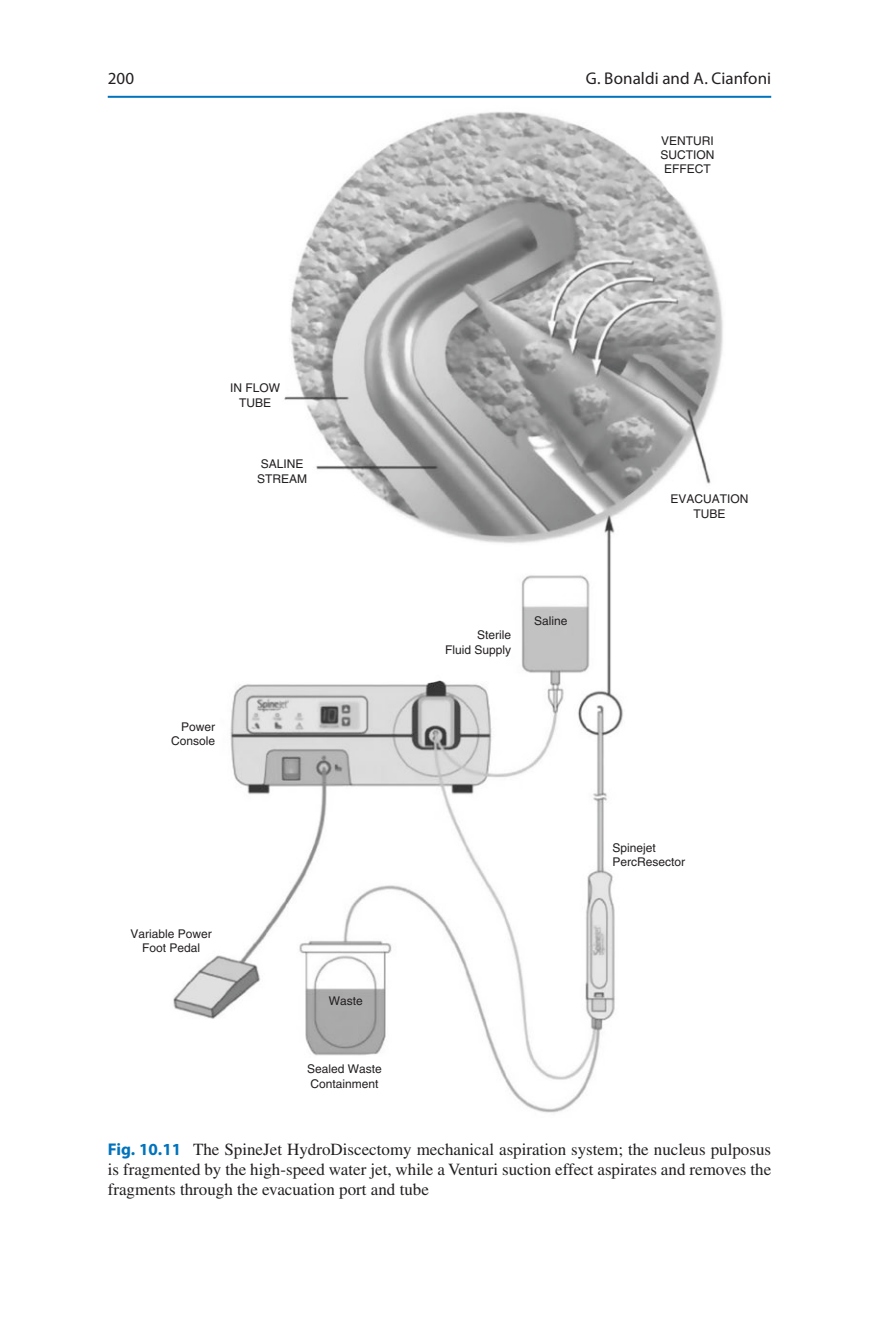
<style>
.page{position:relative;width:879px;height:1333px;background:#fff}
.page>*{position:absolute;margin:0;border:0;box-sizing:border-box;transform-origin:0 0}
.t1{font:17px/20px "Times LT Std";color:#231f20;text-align:justify}
.t2{font:17px "Myriad Pro Regular 2";letter-spacing:.005em;color:#231f20}
.t3{font:17px "Myriad Pro";color:#231f20}
.t4{font:12px/14.4px "Helvetica 4";color:#231f20;text-align:center}
.s1{font-family:"Myriad Pro";font-weight:700;color:#0073bc}
</style>
<div class="page">
<img style="left:173px;top:112px;width:550px;height:1001px">
<hr style="left:108px;top:96px;width:663px;height:2px;background:#0073bc">
<p class="t3" style="left:108px;top:68px;width:28px">200</p>
<p class="t2" style="left:586px;top:68px;width:187px">G. Bonaldi and A. Cianfoni</p>
<p class="t4" style="left:660px;top:133px;width:55px">VENTURI<br>SUCTION<br>EFFECT</p>
<p class="t4" style="left:230px;top:381px;width:52px">IN FLOW<br>TUBE</p>
<p class="t4" style="left:257px;top:457px;width:52px">SALINE<br>STREAM</p>
<p class="t4" style="left:171px;top:719px;width:46px;text-align:right">Power<br>Console</p>
<p class="t4" style="left:130px;top:926px;width:83px">Variable Power<br>Foot Pedal</p>
<p class="t4" style="left:329px;top:993px;width:36px">Waste</p>
<p class="t4" style="left:307px;top:1061px;width:76px;text-align:left">Sealed Waste<br>Containment</p>
<p class="t4" style="left:445px;top:628px;width:68px;text-align:right">Sterile<br>Fluid Supply</p>
<p class="t4" style="left:534px;top:613px;width:35px">Saline</p>
<p class="t4" style="left:670px;top:491px;width:80px">EVACUATION<br>TUBE</p>
<p class="t4" style="left:612px;top:840px;width:74px;text-align:left">Spinejet<br>PercResector</p>
<p class="t1" style="left:108px;top:1138px;width:665px"><span class="s1">Fig. 10.11</span> The SpineJet HydroDiscectomy mechanical aspiration system; the nucleus pulposus is fragmented by the high-speed water jet, while a Venturi suction effect aspirates and removes the fragments through the evacuation port and tube</p>
</div>
